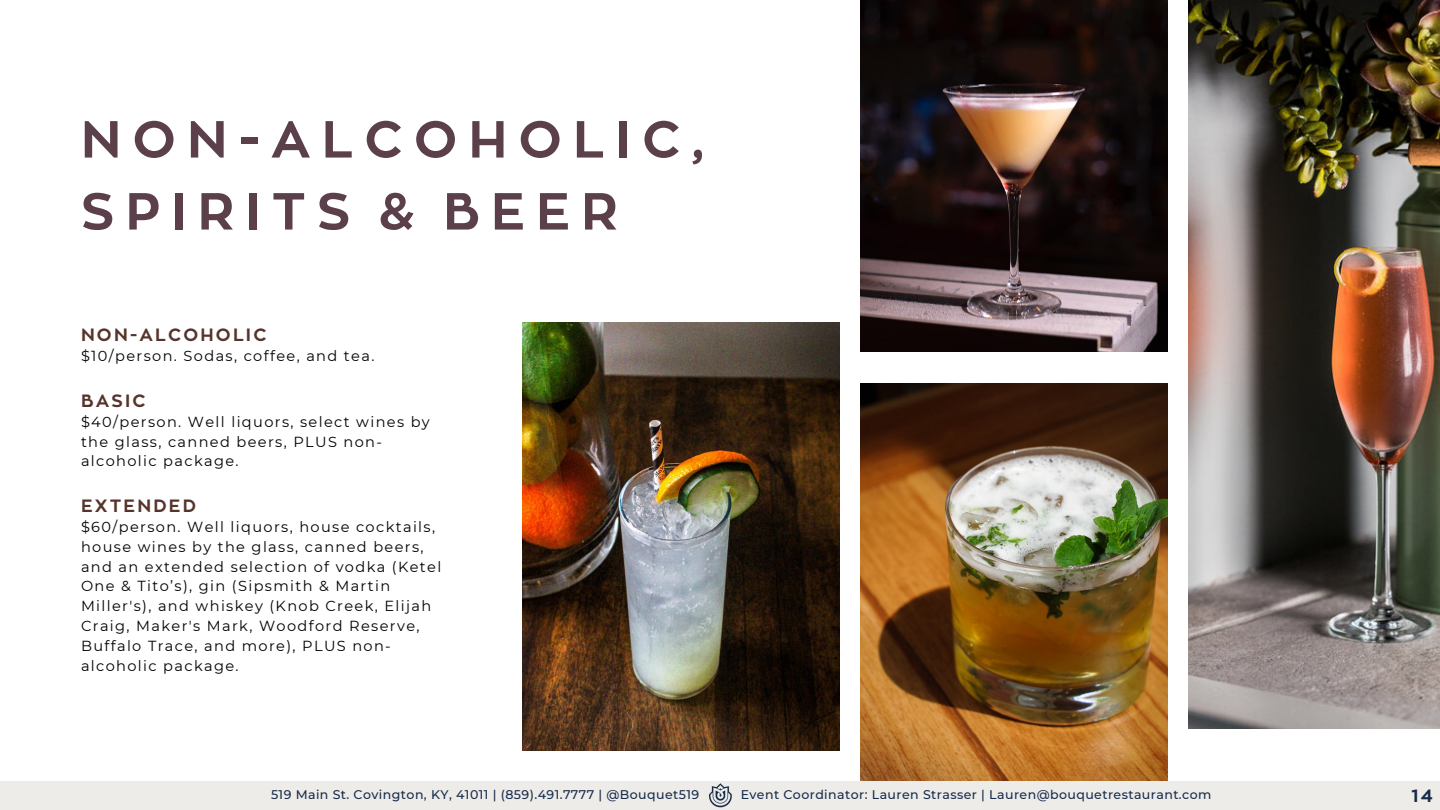
<style>
.page{position:relative;width:1440px;height:810px;background:#fff}
.page>*{position:absolute;margin:0;border:0;box-sizing:border-box;transform-origin:0 0}
.t1{font:51.7px/72px "RTL Corporative Bold";letter-spacing:.215em;color:#5b3f4a}
.t2{font:17.7px "RTL Corporative Bold";letter-spacing:.125em;color:#56342c}
.t3{font:17.7px "RTL Corporative Bold";color:#172c4a}
.t4{font:14.6px/19.9px "Montserrat";letter-spacing:.095em;color:#000}
.t5{font:500 12.6px "Montserrat";letter-spacing:.035em;color:#172c4a}
</style>
<div class="page">
<img style="left:861px;top:0;width:306px;height:351px">
<img style="left:861px;top:383px;width:306px;height:398px">
<img style="left:1189px;top:0;width:251px;height:729px">
<img style="left:522px;top:323px;width:318px;height:428px">
<div style="left:0;top:781px;width:1440px;height:29px;background:#eeece9"></div>
<img style="left:709px;top:784px;width:23px;height:24px">
<p class="t1" style="left:81px;top:100px;width:625px">NON-ALCOHOLIC,<br>SPIRITS &amp; BEER</p>
<h1 class="t2" style="left:81px;top:323px;width:187px">NON-ALCOHOLIC</h1>
<p class="t4" style="left:81px;top:346px;width:295px">$10/person. Sodas, coffee, and tea.</p>
<p class="t2" style="left:81px;top:389px;width:66px">BASIC</p>
<h2 class="t4" style="left:81px;top:412px;width:350px">$40/person. Well liquors, select wines by the glass, canned beers, PLUS non&shy;alcoholic package.</h2>
<h2 class="t2" style="left:81px;top:494px;width:116px">EXTENDED</h2>
<p class="t4" style="left:81px;top:517px;width:362px">$60/person. Well liquors, house cocktails, house wines by the glass, canned beers, and an extended selection of vodka (Ketel One &amp; Tito’s), gin (Sipsmith &amp; Martin Miller's), and whiskey (Knob Creek, Elijah Craig, Maker's Mark, Woodford Reserve, Buffalo Trace, and more), PLUS non&shy;alcoholic package.</p>
<p class="t5" style="left:271px;top:787px;width:430px">519 Main St. Covington, KY, 41011 | (859).491.7777 | @Bouquet519</p>
<p class="t5" style="left:741px;top:787px;width:472px">Event Coordinator: Lauren Strasser | Lauren@bouquetrestaurant.com</p>
<p class="t3" style="left:1411px;top:784px;width:23px">14</p>
</div>
